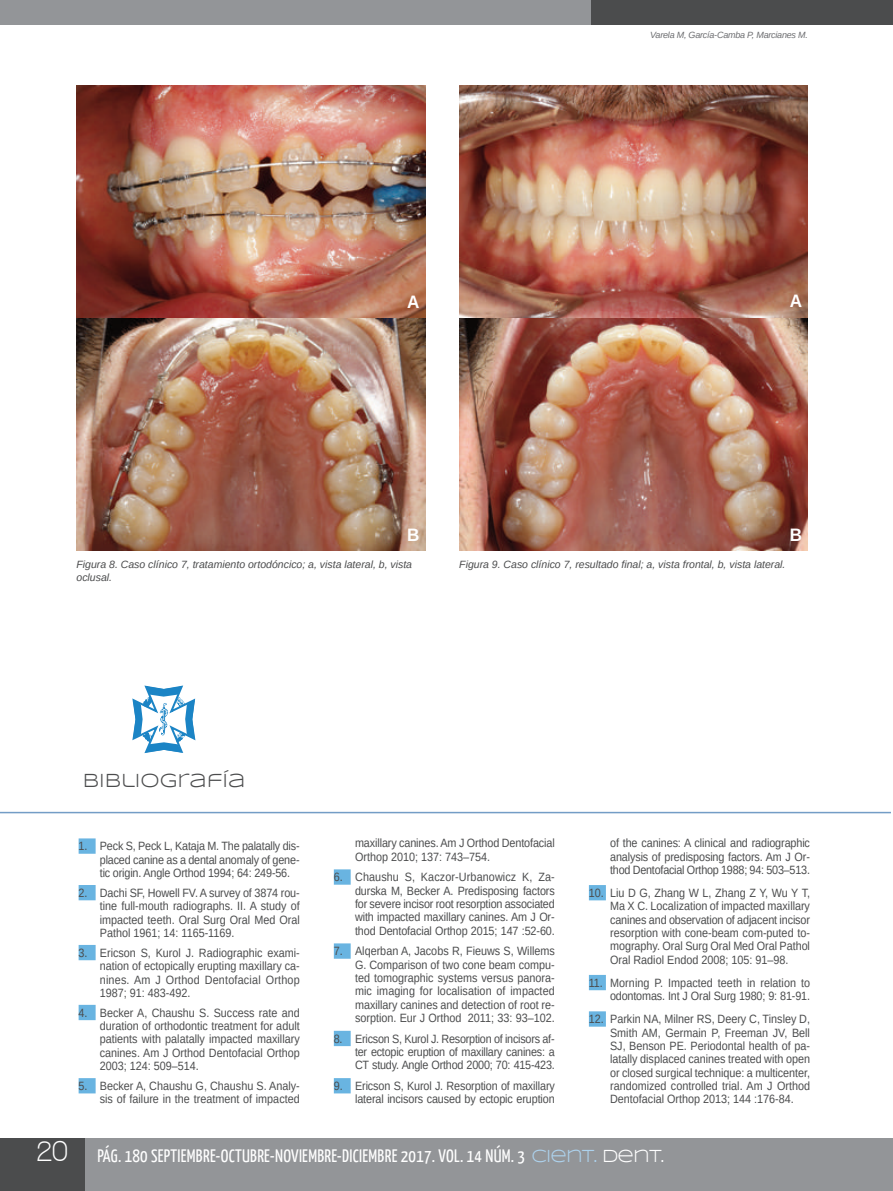
<style>
.page{position:relative;width:893px;height:1191px;background:#fff}
.page>*{position:absolute;margin:0;border:0;box-sizing:border-box;transform-origin:0 0}
.t1{font:19.5px "Syncopate";color:#4b4c4d}
.t2{font:18px "Yanone Kaffeesatz";letter-spacing:.015em;color:#fff}
.t3{font:700 18px "Arimo";color:#fff;scale:.95 1}
.t4{font:12px/13.4px "Arimo";color:#4b4c4d;text-align:justify;scale:.9 1}
.t5{font:italic 10.5px/12.6px "Arimo";color:#4b4c4d}
.t6{font:italic 9px "Arimo";letter-spacing:-.025em;color:#6c6d70}
.s1{font-family:"Walkway";font-weight:700;font-size:30px}
.s2{font-family:"Syncopate";color:#add2ed}
.s3{font-family:"Syncopate"}
</style>
<div class="page">
<div style="left:0;top:1138px;width:893px;height:53px;background:#939598"></div>
<div style="left:0;top:0;width:599px;height:25px;background:#939598"></div>
<div style="left:591px;top:0;width:302px;height:25px;background:#4b4c4d"></div>
<div style="left:0;top:1138px;width:85px;height:53px;background:#4b4c4d"></div>
<img style="left:77px;top:85px;width:348px;height:233px">
<img style="left:77px;top:318px;width:348px;height:233px">
<img style="left:459px;top:85px;width:349px;height:233px">
<img style="left:459px;top:318px;width:349px;height:233px">
<hr style="left:0;top:812px;width:891px;height:1px;background:#739dc6">
<div style="left:79px;top:838px;width:17px;height:15px;background:#69b4e1"></div>
<div style="left:79px;top:885px;width:17px;height:15px;background:#69b4e1"></div>
<div style="left:79px;top:945px;width:17px;height:15px;background:#69b4e1"></div>
<div style="left:79px;top:1004px;width:17px;height:16px;background:#69b4e1"></div>
<div style="left:79px;top:1078px;width:17px;height:15px;background:#69b4e1"></div>
<div style="left:334px;top:869px;width:17px;height:15px;background:#69b4e1"></div>
<div style="left:334px;top:943px;width:17px;height:15px;background:#69b4e1"></div>
<div style="left:334px;top:1030px;width:17px;height:16px;background:#69b4e1"></div>
<div style="left:334px;top:1078px;width:17px;height:15px;background:#69b4e1"></div>
<div style="left:589px;top:885px;width:17px;height:15px;background:#69b4e1"></div>
<div style="left:589px;top:975px;width:17px;height:15px;background:#69b4e1"></div>
<div style="left:589px;top:1011px;width:17px;height:15px;background:#69b4e1"></div>
<svg style="left:132px;top:685px;width:64px;height:68px"></svg>
<h2 class="t3" style="left:407px;top:291px;width:14px">A</h2>
<h2 class="t3" style="left:407px;top:525px;width:14px">B</h2>
<p class="t6" style="left:650px;top:30px;width:159px">Varela M, García-camba P, Marcianes M.</p>
<h2 class="t3" style="left:790px;top:291px;width:14px">A</h2>
<h2 class="t3" style="left:790px;top:525px;width:14px">B</h2>
<p class="t5" style="left:77px;top:558px;width:337px">Figura 8. caso clínico 7, tratamiento ortodóncico; a, vista lateral, b, vista oclusal.</p>
<p class="t5" style="left:459px;top:558px;width:328px">Figura 9. caso clínico 7, resultado final; a, vista frontal, b, vista lateral.</p>
<h1 class="t1" style="left:83px;top:772px;width:164px">BIBLIOGRAFÍA</h1>
<p class="t4" style="left:100px;top:839px;width:224px;text-indent:-21px">1. Peck S, Peck L, Kataja M. The palatally dis&shy;placed canine as a dental anomaly of gene&shy;tic origin. Angle Orthod 1994; 64: 249-56.</p>
<p class="t4" style="left:100px;top:886px;width:224px;text-indent:-21px">2. Dachi SF, howell FV. A survey of 3874 rou&shy;tine full-mouth radiographs. II. A study of impacted teeth. Oral Surg Oral Med Oral Pathol 1961; 14: 1165-1169.</p>
<p class="t4" style="left:100px;top:946px;width:224px;text-indent:-21px">3. Ericson S, Kurol J. Radiographic exami&shy;nation of ectopically erupting maxillary ca&shy;nines. Am J Orthod Dentofacial Orthop 1987; 91: 483-492.</p>
<p class="t4" style="left:100px;top:1006px;width:224px;text-indent:-21px">4. Becker A, Chaushu S. Success rate and duration of orthodontic treatment for adult patients with palatally impacted maxillary canines. Am J Orthod Dentofacial Orthop 2003; 124: 509–514.</p>
<p class="t4" style="left:79px;top:1079px;width:247px;text-align:right">5. Becker A, Chaushu G, Chaushu S. Analy&shy;sis of failure in the treatment of impacted</p>
<p class="t4" style="left:355px;top:836px;width:223px">maxillary canines. Am J Orthod Dentofacial<br>Orthop 2010; 137: 743–754.</p>
<p class="t4" style="left:355px;top:870px;width:223px;text-indent:-21px">6. Chaushu S, Kaczor-urbanowicz K, Za&shy;durska M, Becker A. Predisposing factors for severe incisor root resorption associated with impacted maxillary canines. Am J Or&shy;thod Dentofacial Orthop 2015; 147 :52-60.</p>
<p class="t4" style="left:355px;top:944px;width:224px;text-indent:-21px">7. Alqerban A, Jacobs R, Fieuws S, Willems G. Comparison of two cone beam compu&shy;ted tomographic systems versus panora&shy;mic imaging for localisation of impacted maxillary canines and detection of root re&shy;sorption. Eur J Orthod 2011; 33: 93–102.</p>
<p class="t4" style="left:355px;top:1031px;width:223px;text-indent:-21px">8. Ericson S, Kurol J. Resorption of incisors af&shy;ter ectopic eruption of maxillary canines: a CT study. Angle Orthod 2000; 70: 415-423.</p>
<p class="t4" style="left:334px;top:1079px;width:247px;text-align:right">9. Ericson S, Kurol J. Resorption of maxillary lateral incisors caused by ectopic eruption</p>
<p class="t4" style="left:610px;top:836px;width:224px">of the canines: A clinical and radiographic analysis of predisposing factors. Am J Or&shy;thod Dentofacial Orthop 1988; 94: 503–513.</p>
<p class="t4" style="left:610px;top:886px;width:224px;text-indent:-21px">10. Liu D G, Zhang W L, Zhang Z y, Wu y T, Ma X C. Localization of impacted maxillary canines and observation of adjacent incisor resorption with cone-beam com-puted to&shy;mography. Oral Surg Oral Med Oral Pathol Oral Radiol Endod 2008; 105: 91–98.</p>
<p class="t4" style="left:589px;top:976px;width:247px;text-align:right">11. Morning P. Impacted teeth in relation to odontomas. Int J Oral Surg 1980; 9: 81-91.</p>
<p class="t4" style="left:610px;top:1012px;width:224px;text-indent:-21px">12. Parkin NA, Milner RS, Deery C, Tinsley D, Smith AM, Germain P, Freeman JV, Bell SJ, Benson PE. Periodontal health of pa&shy;latally displaced canines treated with open or closed surgical technique: a multicenter, randomized controlled trial. Am J Orthod Dentofacial Orthop 2013; 144 :176-84.</p>
<h2 class="t2" style="left:37px;top:1144px;width:629px"><span class="s1">20</span> PÁG. 180 SEPTIEMBRE-OCTUBRE-NOVIEMBRE-DICIEMBRE 2017. VOL. 14 NÚM. 3 <span class="s2">CIENT.</span> <span class="s3">DENT.</span></h2>
</div>
